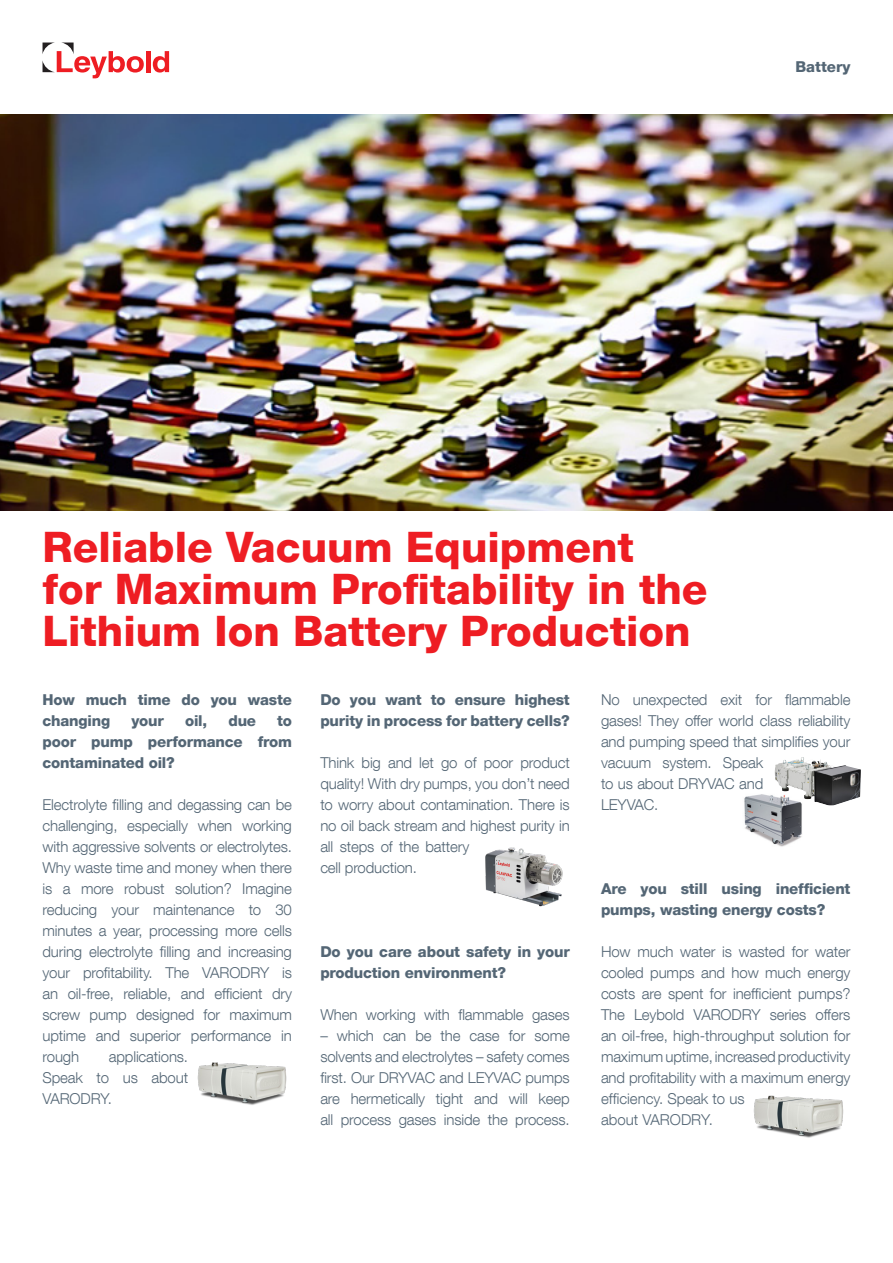
<style>
.page{position:relative;width:893px;height:1263px;background:#fff}
.page>*{position:absolute;margin:0;border:0;box-sizing:border-box;transform-origin:0 0}
.t1{font:800 42px "Helvetica Neue LT Com";color:#ee1d23}
.t2{font:300 15px/21px "Helvetica Neue LT Com";letter-spacing:-.01em;color:#546675;text-align:justify}
.t3{font:800 15px/21px "Helvetica Neue LT Com";letter-spacing:-.01em;color:#546675}
</style>
<div class="page">
<hr style="left:146px;top:51px;width:4px;height:21px;background:#ee1d23">
<svg style="left:153px;top:51px;width:16px;height:22px"></svg>
<svg style="left:43px;top:43px;width:101px;height:35px"></svg>
<img style="left:0;top:115px;width:893px;height:395px">
<img style="left:197px;top:1062px;width:90px;height:43px">
<img style="left:485px;top:847px;width:78px;height:60px">
<img style="left:775px;top:757px;width:86px;height:48px">
<img style="left:744px;top:793px;width:58px;height:54px">
<img style="left:753px;top:1095px;width:91px;height:43px">
<p class="t3" style="left:795px;top:56px;width:57px">Battery</p>
<p class="t1" style="left:43px;top:522px;width:593px">Reliable Vacuum Equipment</p>
<p class="t1" style="left:43px;top:564px;width:667px">for Maximum Profitability in the</p>
<p class="t1" style="left:43px;top:606px;width:650px">Lithium Ion Battery Production</p>
<p class="t3" style="left:43px;top:689px;width:251px">How much time do you waste changing</p>
<p class="t3" style="left:131px;top:710px;width:34px">your</p>
<p class="t3" style="left:185px;top:710px;width:24px">oil,</p>
<p class="t3" style="left:228px;top:710px;width:29px">due</p>
<p class="t3" style="left:43px;top:710px;width:251px;text-align:justify;text-indent:235px">to poor pump performance from contaminated oil?</p>
<p class="t2" style="left:43px;top:794px;width:251px">Electrolyte filling and degassing can be challenging, especially when working with aggressive solvents or electrolytes.<br>Why waste time and money when there is a more robust solution? Imagine reducing your maintenance to 30 minutes a year, processing more cells during electrolyte filling and increasing your profitability. The VARODRY is an oil-free, reliable, and efficient dry screw pump designed for maximum uptime and superior performance in rough</p>
<p class="t2" style="left:43px;top:1046px;width:147px;text-indent:66px">applications.<br>Speak to us about VARODRY.</p>
<p class="t3" style="left:320px;top:689px;width:251px">Do you want to ensure highest purity in process for battery cells?</p>
<p class="t2" style="left:320px;top:752px;width:251px;text-align:left">Think big and let go of poor product quality! With dry pumps, you don’t need to worry about contamination. There is no oil back stream and highest purity in all steps of the battery<br>cell production.</p>
<p class="t3" style="left:320px;top:941px;width:251px">Do you care about safety in your production environment?</p>
<p class="t2" style="left:320px;top:1004px;width:251px">When working with flammable gases</p>
<p class="t2" style="left:320px;top:1025px;width:251px">– which can be the case for some solvents and electrolytes – safety comes first. Our DRYVAC and LEYVAC pumps are hermetically tight and will keep all process gases inside the process.</p>
<p class="t2" style="left:601px;top:689px;width:251px;text-align:left">No unexpected exit for flammable gases! They offer world class reliability and pumping speed that simplifies your vacuum system. Speak<br>to us about DRYVAC and<br>LEYVAC.</p>
<p class="t3" style="left:601px;top:878px;width:251px">Are you still using inefficient pumps, wasting energy costs?</p>
<p class="t2" style="left:601px;top:941px;width:251px;text-align:left">How much water is wasted for water cooled pumps and how much energy costs are spent for inefficient pumps?<br>The Leybold VARODRY series offers an oil-free, high-throughput solution for maximum uptime, increased productivity and profitability with a maximum energy efficiency. Speak to us<br>about VARODRY.</p>
</div>
